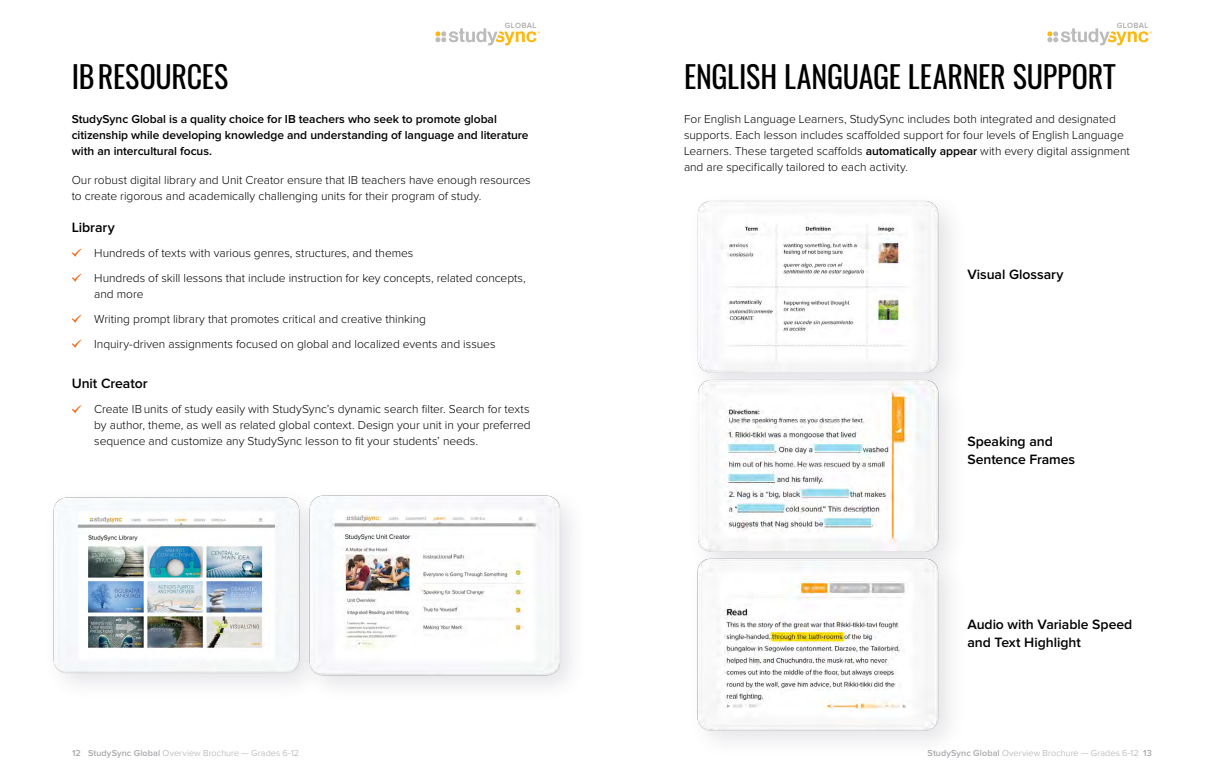
<style>
.page{position:relative;width:1224px;height:783px;background:#fff}
.page>*{position:absolute;margin:0;border:0;box-sizing:border-box;transform-origin:0 0}
.Custom_V_H2_-_Section_Headers{font:30px "Oswald";letter-spacing:-.01em;color:#000}
.Custom_V_H3_-_Small_Headings{font:600 14px/18px "Proxima Nova";letter-spacing:-.005em;color:#000}
.Custom_V_P_-_Body{font:300 12px/16px "Proxima Nova";letter-spacing:-.005em;color:#000}
.Custom_V_P_-_Body-2{font:600 12px/16px "Proxima Nova";letter-spacing:-.005em;color:#000}
.t1{font:300 9px "Proxima Nova";letter-spacing:.01em;color:#a7a9ac}
.t2{font:600 7.8px "Proxima Nova";letter-spacing:.05em;color:#ababab}
.s1{font-family:"Study Syncnormal";font-weight:400;color:#fff}
.s2{font-weight:600}
</style>
<div class="page">
<svg style="left:435px;top:28px;width:105px;height:17px"></svg>
<svg style="left:1047px;top:28px;width:105px;height:17px"></svg>
<img style="left:53px;top:497px;width:187px;height:187px">
<img style="left:240px;top:495px;width:331px;height:191px">
<img style="left:697px;top:200px;width:253px;height:105px">
<img style="left:697px;top:305px;width:253px;height:239px">
<img style="left:697px;top:544px;width:253px;height:198px">
<p class="t2" style="left:505px;top:21px;width:33px">GLOBAL</p>
<h2 class="Custom_V_H2_-_Section_Headers" style="left:72px;top:56px;width:158px">IB RESOURCES</h2>
<p class="Custom_V_P_-_Body-2" style="left:72px;top:111px;width:458px">StudySync Global is a quality choice for IB teachers who seek to promote global citizenship while developing knowledge and understanding of language and literature with an intercultural focus.</p>
<p class="Custom_V_P_-_Body" style="left:72px;top:173px;width:461px">Our robust digital library and Unit Creator ensure that IB teachers have enough resources to create rigorous and academically challenging units for their program of study.</p>
<h3 class="Custom_V_H3_-_Small_Headings" style="left:72px;top:219px;width:45px">Library</h3>
<p class="Custom_V_P_-_Body" style="left:72px;top:245px;width:343px"><span class="s1">P</span> Hundreds of texts with various genres, structures, and themes</p>
<p class="Custom_V_P_-_Body" style="left:94px;top:270px;width:433px;text-indent:-22px"><span class="s1">P</span> Hundreds of skill lessons that include instruction for key concepts, related concepts, and more</p>
<p class="Custom_V_P_-_Body" style="left:72px;top:311px;width:356px"><span class="s1">P</span> Writing prompt library that promotes critical and creative thinking</p>
<p class="Custom_V_P_-_Body" style="left:72px;top:336px;width:425px"><span class="s1">P</span> Inquiry-driven assignments focused on global and localized events and issues</p>
<h3 class="Custom_V_H3_-_Small_Headings" style="left:72px;top:375px;width:77px">Unit Creator</h3>
<p class="Custom_V_P_-_Body" style="left:94px;top:402px;width:438px;text-align:justify;text-indent:-22px"><span class="s1">P</span> Create IB units of study easily with StudySync’s dynamic search filter. Search for texts by author, theme, as well as related global context. Design your unit in your preferred sequence and customize any StudySync lesson to fit your students’ needs.</p>
<p class="t2" style="left:1117px;top:21px;width:33px">GLOBAL</p>
<h2 class="Custom_V_H2_-_Section_Headers" style="left:684px;top:56px;width:433px">ENGLISH LANGUAGE LEARNER SUPPORT</h2>
<p class="Custom_V_P_-_Body" style="left:684px;top:112px;width:447px">For English Language Learners, StudySync includes both integrated and designated supports. Each lesson includes scaffolded support for four levels of English Language Learners. These targeted scaffolds <span class="s2">automatically appear</span> with every digital assignment and are specifically tailored to each activity.</p>
<h3 class="Custom_V_H3_-_Small_Headings" style="left:967px;top:265px;width:98px">Visual Glossary</h3>
<h3 class="Custom_V_H3_-_Small_Headings" style="left:967px;top:433px;width:109px">Speaking and<br>Sentence Frames</h3>
<h3 class="Custom_V_H3_-_Small_Headings" style="left:967px;top:616px;width:167px">Audio with Variable Speed and Text Highlight</h3>
<p class="t1" style="left:72px;top:748px;width:229px"><span class="s2">12 StudySync Global</span> Overview Brochure — Grades 6-12</p>
<p class="t1" style="left:928px;top:748px;width:226px"><span class="s2">StudySync Global</span> Overview Brochure — Grades 6-12 <span class="s2">13</span></p>
</div>
